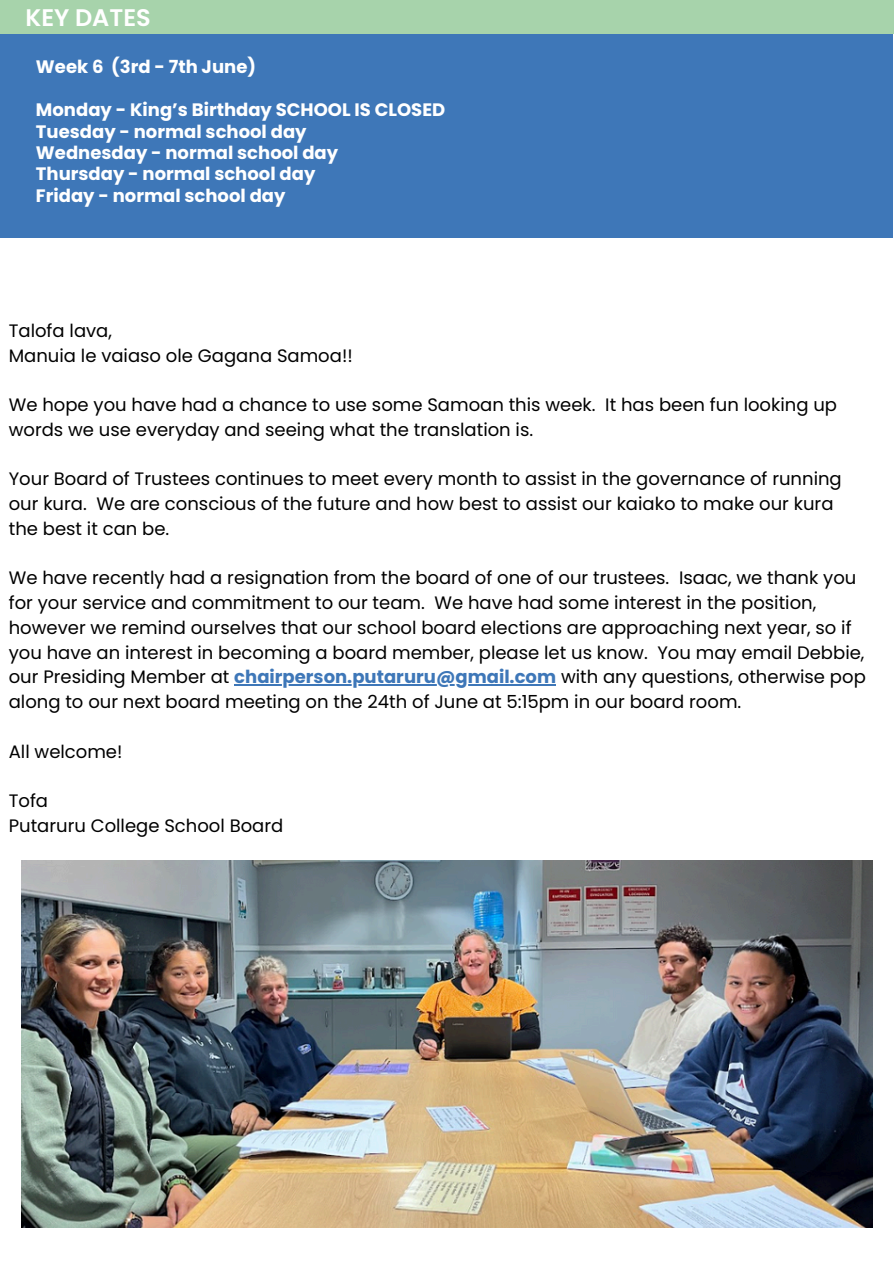
<style>
.page{position:relative;width:894px;height:1264px;background:#fff}
.page>*{position:absolute;margin:0;border:0;box-sizing:border-box;transform-origin:0 0}
.t1{font:600 24px "Poppins";color:#fff}
.t2{font:18px/24.8px "Poppins";color:#000}
.t3{font:700 18px/21.3px "Poppins";color:#fff}
.s1{font-weight:700;color:#3e77b8}
</style>
<div class="page">
<div style="left:0;top:33px;width:893px;height:204px;background:#3e77b8"></div>
<div style="left:0;top:0;width:893px;height:33px;background:#a7d3ab"></div>
<img style="left:22px;top:860px;width:850px;height:367px">
<hr style="left:234px;top:684px;width:322px;height:1px;background:#3e77b8">
<h1 class="t1" style="left:25px;top:1px;width:127px">KEY DATES</h1>
<h2 class="t3" style="left:36px;top:56px;width:221px">Week 6 (3rd - 7th June)</h2>
<h2 class="t3" style="left:36px;top:99px;width:410px">Monday - King’s Birthday SCHOOL IS CLOSED<br>Tuesday - normal school day<br>Wednesday - normal school day<br>Thursday - normal school day<br>Friday - normal school day</h2>
<p class="t2" style="left:9px;top:318px;width:105px">Talofa lava,</p>
<p class="t2" style="left:9px;top:343px;width:345px">Manuia le vaiaso ole Gagana Samoa!!</p>
<p class="t2" style="left:9px;top:392px;width:829px">We hope you have had a chance to use some Samoan this week. It has been fun looking up words we use everyday and seeing what the translation is.</p>
<p class="t2" style="left:9px;top:466px;width:834px">Your Board of Trustees continues to meet every month to assist in the governance of running our kura. We are conscious of the future and how best to assist our kaiako to make our kura the best it can be.</p>
<p class="t2" style="left:9px;top:565px;width:858px">We have recently had a resignation from the board of one of our trustees. Isaac, we thank you for your service and commitment to our team. We have had some interest in the position, however we remind ourselves that our school board elections are approaching next year, so if you have an interest in becoming a board member, please let us know. You may email Debbie, our Presiding Member at <span class="s1">chairperson.putaruru@gmail.com</span> with any questions, otherwise pop</p>
<p class="t2" style="left:9px;top:689px;width:733px">along to our next board meeting on the 24th of June at 5:15pm in our board room.</p>
<p class="t2" style="left:9px;top:739px;width:115px">All welcome!</p>
<p class="t2" style="left:9px;top:788px;width:276px">Tofa<br>Putaruru College School Board</p>
</div>
